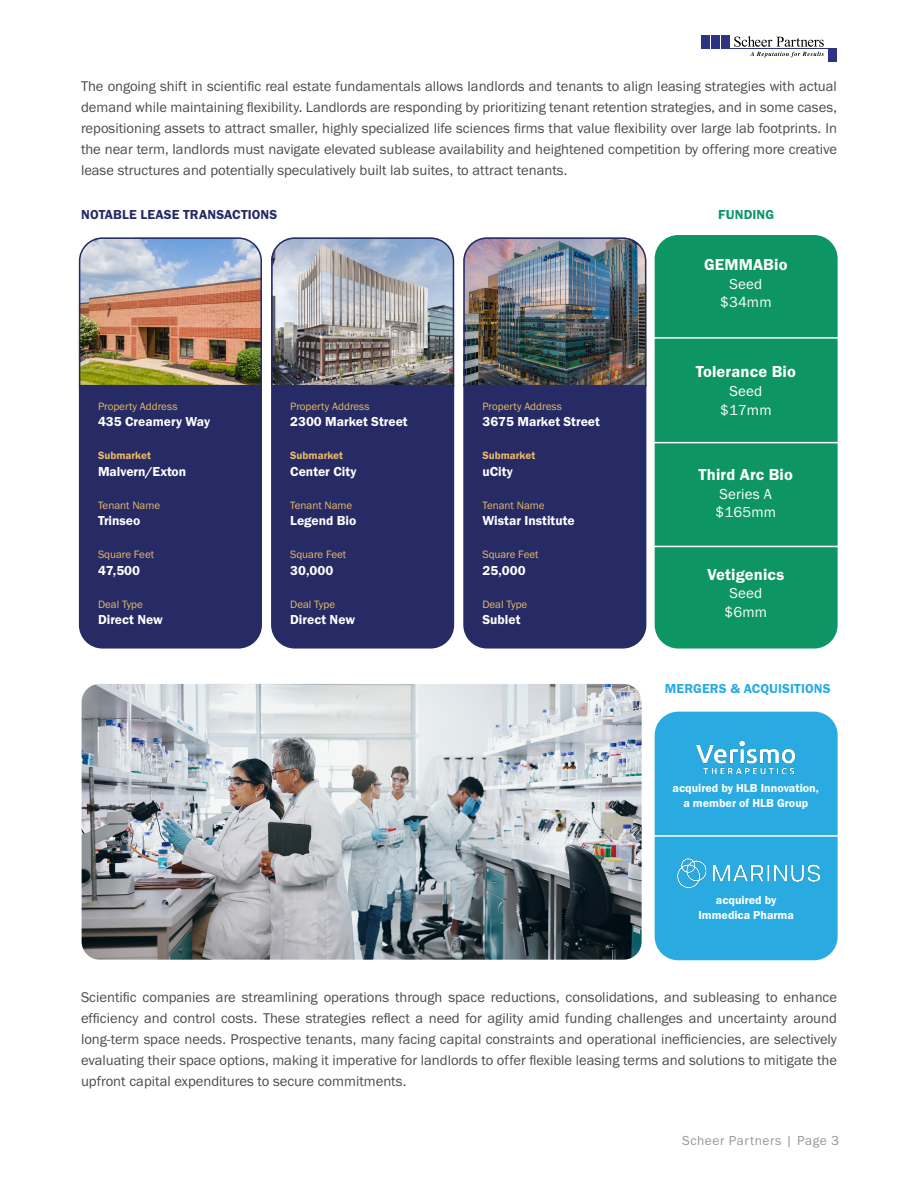
<style>
.page{position:relative;width:918px;height:1188px;background:#fff}
.page>*{position:absolute;margin:0;border:0;box-sizing:border-box;transform-origin:0 0}
.Subhead{font:16.5px "Franklin Gothic URW Dem";letter-spacing:.01em;color:#fff}
.Subhead-2{font:15px "Franklin Gothic URW Boo";letter-spacing:.01em;color:#fff}
.t1{font:14.7px/21px "Franklin Gothic URW Boo";color:#4b4b4a;text-align:justify}
.Inset_Text{font:13.5px "Franklin Gothic URW Dem";color:#fff}
.Subhead-3{font:13.5px "Franklin Gothic URW Dem";letter-spacing:.01em;color:#262a65}
.Subhead-4{font:13.5px "Franklin Gothic URW Dem";letter-spacing:.01em;color:#29abe2}
.t2{font:13.5px "Franklin Gothic URW Boo";letter-spacing:.04em;color:#605d5c}
.Subhead-5{font:13.5px "Franklin Gothic URW Dem";letter-spacing:.01em;color:#0d9664}
.t3{font:12px "Franklin Gothic URW Dem";color:#fff}
.Inset_Head{font:11.1px "Franklin Gothic URW Boo";color:#eabb69}
.Inset_Text-2{font:11.1px "Franklin Gothic URW Dem";color:#eabb69}
</style>
<div class="page">
<div style="left:655px;top:235px;width:183px;height:414px;background:#0d9664;border-radius:24px"></div>
<div style="left:655px;top:712px;width:183px;height:248px;background:#29abe2;border-radius:24px"></div>
<div style="left:711px;top:35px;width:9px;height:14px;background:#2b3382"></div>
<div style="left:721px;top:35px;width:8px;height:14px;background:#2b3382"></div>
<div style="left:702px;top:35px;width:8px;height:14px;background:#2b3382"></div>
<svg style="left:734px;top:36px;width:90px;height:21px"></svg>
<div style="left:829px;top:48px;width:8px;height:13px;background:#2b3382"></div>
<hr style="left:729px;top:48px;width:108px;height:1px;background:#2b3382">
<img style="left:78px;top:237px;width:184px;height:147px">
<div style="left:78px;top:384px;width:184px;height:265px;background:#262a65"></div>
<img style="left:271px;top:237px;width:184px;height:147px">
<div style="left:271px;top:384px;width:184px;height:265px;background:#262a65"></div>
<img style="left:463px;top:237px;width:184px;height:147px">
<div style="left:463px;top:384px;width:184px;height:265px;background:#262a65"></div>
<hr style="left:653px;top:337px;width:190px;height:2px;background:#fff">
<hr style="left:653px;top:442px;width:190px;height:1px;background:#fff">
<hr style="left:653px;top:835px;width:190px;height:2px;background:#fff">
<hr style="left:653px;top:546px;width:190px;height:1px;background:#fff">
<img style="left:82px;top:684px;width:560px;height:276px">
<img style="left:696px;top:740px;width:100px;height:35px">
<img style="left:677px;top:859px;width:142px;height:28px">
<p class="t1" style="left:81px;top:75px;width:758px">The ongoing shift in scientific real estate fundamentals allows landlords and tenants to align leasing strategies with actual demand while maintaining flexibility. Landlords are responding by prioritizing tenant retention strategies, and in some cases, repositioning assets to attract smaller, highly specialized life sciences firms that value flexibility over large lab footprints. In the near term, landlords must navigate elevated sublease availability and heightened competition by offering more creative lease structures and potentially speculatively built lab suites, to attract tenants.</p>
<p class="Subhead-3" style="left:81px;top:206px;width:198px">NOTABLE LEASE TRANSACTIONS</p>
<p class="Inset_Head" style="left:98px;top:399px;width:81px">Property Address</p>
<p class="Inset_Text" style="left:98px;top:414px;width:114px">435 Creamery Way</p>
<p class="Inset_Text-2" style="left:98px;top:449px;width:54px">Submarket</p>
<p class="Inset_Text" style="left:98px;top:463px;width:90px">Malvern/Exton</p>
<p class="Inset_Head" style="left:98px;top:498px;width:64px">Tenant Name</p>
<p class="Inset_Text" style="left:98px;top:513px;width:44px">Trinseo</p>
<p class="Inset_Head" style="left:98px;top:548px;width:58px">Square Feet</p>
<p class="Inset_Text" style="left:98px;top:562px;width:44px">47,500</p>
<p class="Inset_Head" style="left:98px;top:597px;width:46px">Deal Type</p>
<p class="Inset_Text" style="left:98px;top:612px;width:66px">Direct New</p>
<p class="Inset_Head" style="left:290px;top:399px;width:81px">Property Address</p>
<p class="Inset_Text" style="left:290px;top:414px;width:119px">2300 Market Street</p>
<p class="Inset_Text-2" style="left:290px;top:449px;width:54px">Submarket</p>
<p class="Inset_Text" style="left:290px;top:463px;width:68px">Center City</p>
<p class="Inset_Head" style="left:290px;top:498px;width:64px">Tenant Name</p>
<p class="Inset_Text" style="left:290px;top:513px;width:68px">Legend Bio</p>
<p class="Inset_Head" style="left:290px;top:548px;width:58px">Square Feet</p>
<p class="Inset_Text" style="left:290px;top:562px;width:45px">30,000</p>
<p class="Inset_Head" style="left:290px;top:597px;width:46px">Deal Type</p>
<p class="Inset_Text" style="left:290px;top:612px;width:66px">Direct New</p>
<p class="Inset_Head" style="left:482px;top:399px;width:81px">Property Address</p>
<p class="Inset_Text" style="left:482px;top:414px;width:119px">3675 Market Street</p>
<p class="Inset_Text-2" style="left:482px;top:449px;width:54px">Submarket</p>
<p class="Inset_Text" style="left:482px;top:463px;width:32px">uCity</p>
<p class="Inset_Head" style="left:482px;top:498px;width:64px">Tenant Name</p>
<p class="Inset_Text" style="left:482px;top:513px;width:94px">Wistar Institute</p>
<p class="Inset_Head" style="left:482px;top:548px;width:58px">Square Feet</p>
<p class="Inset_Text" style="left:482px;top:562px;width:45px">25,000</p>
<p class="Inset_Head" style="left:482px;top:597px;width:46px">Deal Type</p>
<p class="Inset_Text" style="left:482px;top:612px;width:40px">Sublet</p>
<p class="Subhead-5" style="left:718px;top:206px;width:57px">FUNDING</p>
<p class="Subhead" style="left:704px;top:254px;width:85px">GEMMABio</p>
<p class="Subhead-2" style="left:730px;top:274px;width:34px">Seed</p>
<p class="Subhead-2" style="left:720px;top:293px;width:53px">$34mm</p>
<p class="Subhead" style="left:696px;top:362px;width:102px">Tolerance Bio</p>
<p class="Subhead-2" style="left:730px;top:382px;width:34px">Seed</p>
<p class="Subhead-2" style="left:720px;top:400px;width:53px">$17mm</p>
<p class="Subhead" style="left:699px;top:464px;width:96px">Third Arc Bio</p>
<p class="Subhead-2" style="left:720px;top:484px;width:54px">Series A</p>
<p class="Subhead-2" style="left:716px;top:503px;width:62px">$165mm</p>
<p class="Subhead" style="left:707px;top:564px;width:78px">Vetigenics</p>
<p class="Subhead-2" style="left:730px;top:584px;width:34px">Seed</p>
<p class="Subhead-2" style="left:725px;top:603px;width:44px">$6mm</p>
<p class="Subhead-4" style="left:665px;top:680px;width:167px">MERGERS &amp; ACQUISITIONS</p>
<p class="t3" style="left:673px;top:780px;width:148px">acquired by HLB Innovation,</p>
<p class="t3" style="left:683px;top:795px;width:126px">a member of HLB Group</p>
<p class="t3" style="left:716px;top:893px;width:62px">acquired by</p>
<p class="t3" style="left:698px;top:908px;width:97px">Immedica Pharma</p>
<p class="t1" style="left:81px;top:986px;width:758px">Scientific companies are streamlining operations through space reductions, consolidations, and subleasing to enhance efficiency and control costs. These strategies reflect a need for agility amid funding challenges and uncertainty around long-term space needs. Prospective tenants, many facing capital constraints and operational inefficiencies, are selectively evaluating their space options, making it imperative for landlords to offer flexible leasing terms and solutions to mitigate the upfront capital expenditures to secure commitments.</p>
<p class="t2" style="left:682px;top:1132px;width:158px">Scheer Partners | Page 3</p>
</div>
